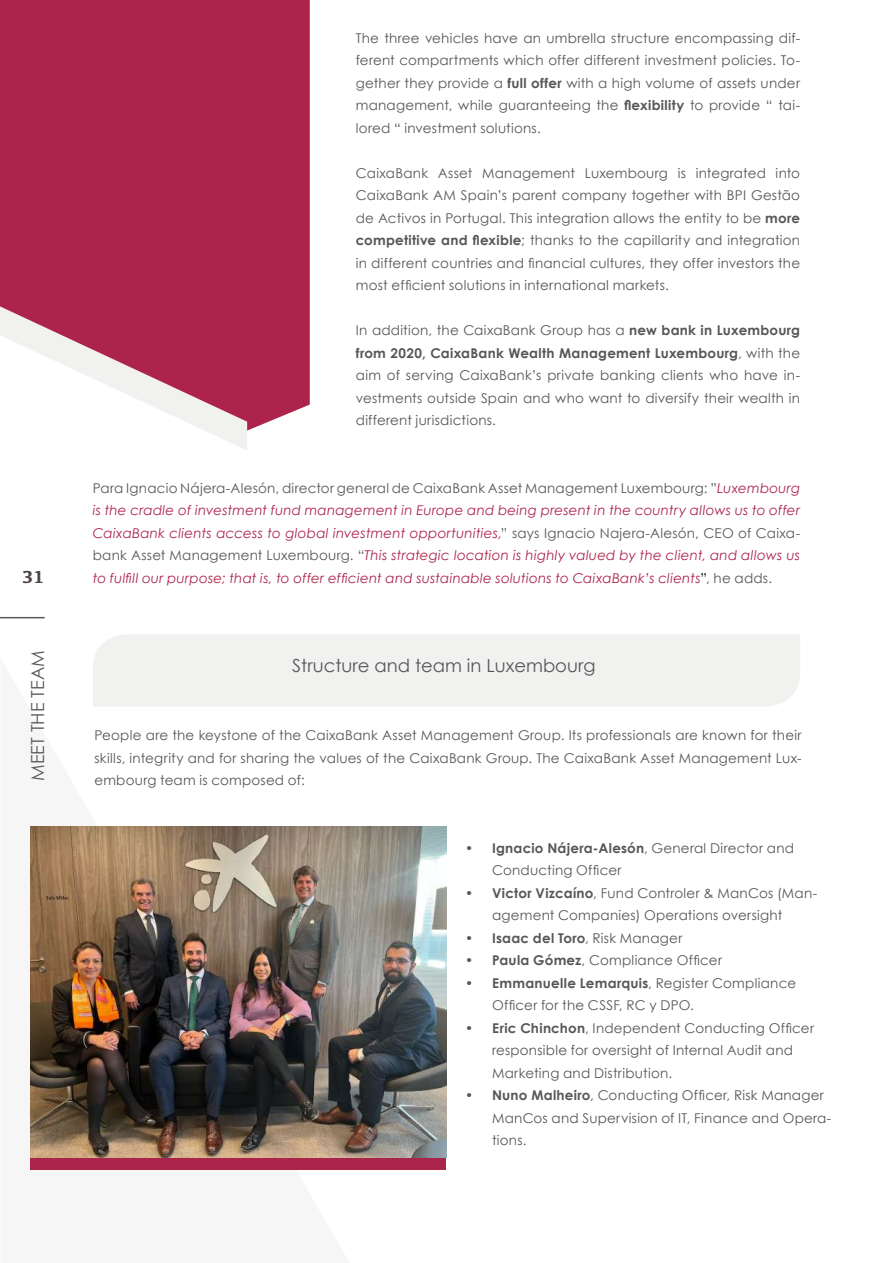
<style>
.page{position:relative;width:893px;height:1263px;background:#fff}
.page>*{position:absolute;margin:0;border:0;box-sizing:border-box;transform-origin:0 0}
.t1{font:18px "Century Gothic";color:#585658}
.t2{font:18px "Century Gothic";color:#58585a}
.t3{font:700 18px "Kefa";color:#4c434c}
.t4{font:13.5px/22.5px "Century Gothic";letter-spacing:.015em;color:#585658;text-align:justify}
.t5{font:italic 13.5px/22.5px "Century Gothic";letter-spacing:.015em;color:#ac234b;text-align:justify}
.s1{font-weight:700}
.s2{font-style:normal;color:#585658}
.s3{font-style:normal;color:#000}
</style>
<div class="page">
<div style="left:0;top:0;width:310px;height:431px;background:#ac234b"></div>
<svg style="left:0;top:279px;width:247px;height:171px"></svg>
<hr style="left:0;top:617px;width:45px;height:1px;background:#58585a">
<div style="left:31px;top:1157px;width:415px;height:13px;background:#ab254b"></div>
<div style="left:93px;top:635px;width:707px;height:71px;background:#f1f1f0"></div>
<img style="left:31px;top:826px;width:415px;height:331px">
<h1 class="t3" style="left:22px;top:564px;width:24px">31</h1>
<h1 class="t2" style="left:27px;top:781px;width:132px;rotate:-90deg">MEET THE TEAM</h1>
<p class="t4" style="left:356px;top:26px;width:446px">The three vehicles have an umbrella structure encompassing dif&shy;ferent compartments which offer different investment policies. To&shy;gether they provide a <span class="s1">full offer</span> with a high volume of assets under management, while guaranteeing the <span class="s1">flexibility</span> to provide “ tai&shy;lored “ investment solutions.</p>
<p class="t4" style="left:356px;top:161px;width:446px">CaixaBank Asset Management Luxembourg is integrated into CaixaBank AM Spain’s parent company together with BPI Gestão de Activos in Portugal. This integration allows the entity to be <span class="s1">more competitive and flexible</span>; thanks to the capillarity and integration in different countries and financial cultures, they offer investors the most efficient solutions in international markets.</p>
<p class="t4" style="left:356px;top:319px;width:446px">In addition, the CaixaBank Group has a <span class="s1">new bank in Luxembourg from 2020, CaixaBank Wealth Management Luxembourg</span>, with the aim of serving CaixaBank’s private banking clients who have in&shy;vestments outside Spain and who want to diversify their wealth in different jurisdictions.</p>
<p class="t5" style="left:93px;top:476px;width:709px"><span class="s2">Para Ignacio Nájera-Alesón, director general de CaixaBank Asset Management Luxembourg: ”</span>Luxembourg is the cradle of investment fund management in Europe and being present in the country allows us to offer CaixaBank clients access to global investment opportunities,<span class="s2">” says Ignacio Najera-Alesón, CEO of Caixa&shy;bank Asset Management Luxembourg. “</span>This strategic location is highly valued by the client, and allows us to fulfill our purpose; that is, to offer efficient and sustainable solutions to CaixaBank’s clients<span class="s3">”</span><span class="s2">, he adds.</span></p>
<h1 class="t1" style="left:292px;top:655px;width:305px">Structure and team in Luxembourg</h1>
<p class="t4" style="left:94px;top:724px;width:709px">People are the keystone of the CaixaBank Asset Management Group. Its professionals are known for their skills, integrity and for sharing the values of the CaixaBank Group. The CaixaBank Asset Management Lux&shy;embourg team is composed of:</p>
<p class="t4" style="left:492px;top:836px;width:303px;text-indent:-27px">• <span class="s1">Ignacio Nájera-Alesón</span>, General Director and<br>Conducting Officer</p>
<p class="t4" style="left:465px;top:881px;width:354px;text-align:center">• <span class="s1">Victor Vizcaíno</span>, Fund Controler &amp; ManCos (Man&shy;agement Companies) Operations oversight</p>
<p class="t4" style="left:465px;top:926px;width:219px">• <span class="s1">Isaac del Toro</span>, Risk Manager</p>
<p class="t4" style="left:465px;top:949px;width:258px">• <span class="s1">Paula Gómez</span>, Compliance Officer</p>
<p class="t4" style="left:492px;top:971px;width:306px;text-indent:-27px">• <span class="s1">Emmanuelle Lemarquis</span>, Register Compliance<br>Officer for the CSSF, RC y DPO.</p>
<p class="t4" style="left:492px;top:1016px;width:324px;text-align:left;text-indent:-27px">• <span class="s1">Eric Chinchon</span>, Independent Conducting Officer responsible for oversight of Internal Audit and<br>Marketing and Distribution.</p>
<p class="t4" style="left:492px;top:1084px;width:341px;text-align:left;text-indent:-27px">• <span class="s1">Nuno Malheiro</span>, Conducting Officer, Risk Manager<br>ManCos and Supervision of IT, Finance and Opera&shy;tions.</p>
</div>
